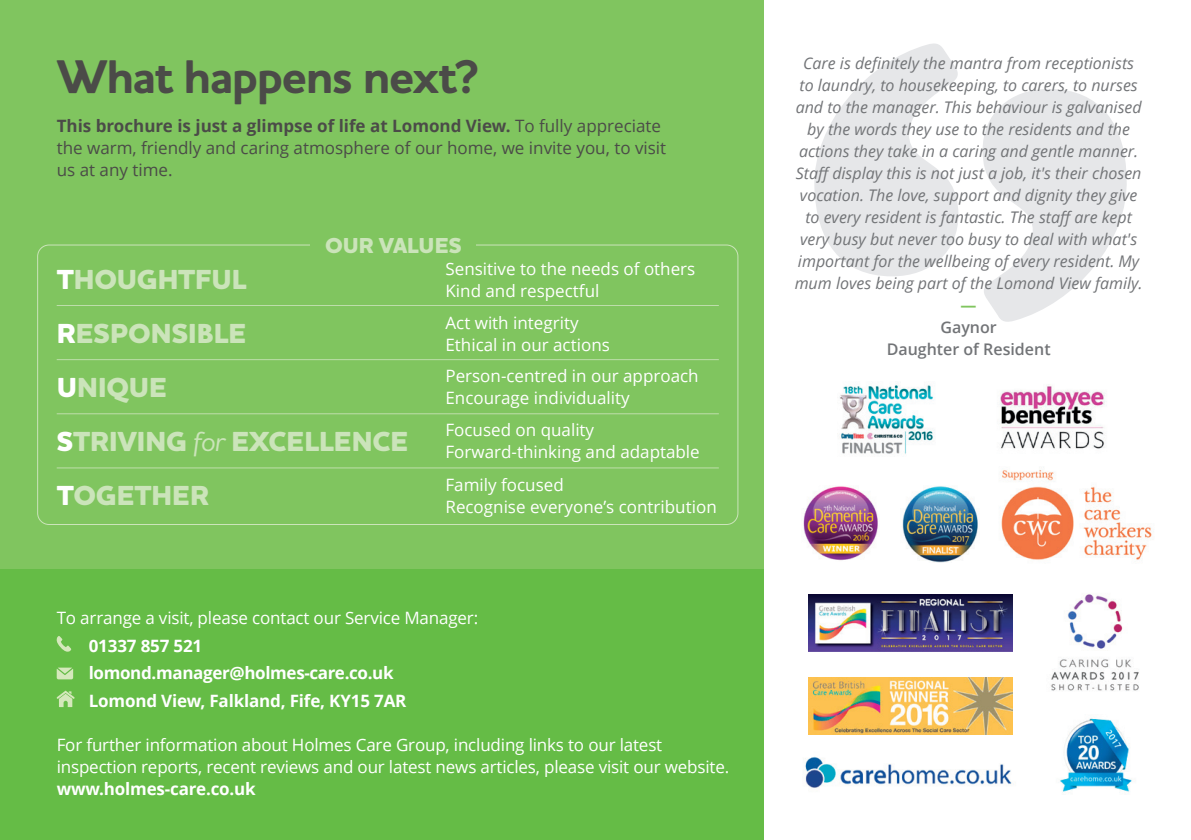
<style>
.page{position:relative;width:1191px;height:840px;background:#fff}
.page>*{position:absolute;margin:0;border:0;box-sizing:border-box;transform-origin:0 0}
.t1{font:700 48px "Houschka Pro";letter-spacing:-.03em;color:#4b4b48}
.t2{font:800 28px/54px "Houschka Pro";letter-spacing:-.005em;color:#cbe4ba}
.t3{font:800 22px "Houschka Pro";letter-spacing:-.005em;color:#cbe4ba}
.t4{font:17px/22px "Open Sans";color:#fff}
.t5{font:17px/22px "Open Sans";color:#4b4b48}
.t6{font:700 17px/27.6px "Open Sans";letter-spacing:-.01em;color:#fff}
.t7{font:italic 16px/22px "Open Sans";color:#727477;text-align:center}
.t8{font:600 16px/22px "Open Sans";color:#727477;text-align:center}
.t9{font:700 16px "Open Sans";color:#80c55f}
.s1{font-weight:700}
.s2{color:#fff}
.s3{font-weight:500;font-style:italic}
</style>
<div class="page">
<div style="left:0;top:0;width:763px;height:839px;background:#80c55f"></div>
<div style="left:0;top:569px;width:763px;height:270px;background:#65bc46"></div>
<svg style="left:814px;top:43px;width:144px;height:233px"></svg>
<svg style="left:982px;top:89px;width:145px;height:233px"></svg>
<svg style="left:57px;top:636px;width:14px;height:15px"></svg>
<svg style="left:57px;top:667px;width:16px;height:12px"></svg>
<svg style="left:57px;top:690px;width:18px;height:16px"></svg>
<img style="left:803px;top:756px;width:211px;height:33px">
<img style="left:803px;top:486px;width:75px;height:75px">
<img style="left:808px;top:677px;width:204px;height:57px">
<img style="left:839px;top:385px;width:94px;height:69px">
<img style="left:1051px;top:594px;width:88px;height:97px">
<img style="left:902px;top:486px;width:76px;height:75px">
<img style="left:1000px;top:384px;width:105px;height:65px">
<img style="left:808px;top:594px;width:204px;height:57px">
<img style="left:1060px;top:718px;width:72px;height:75px">
<img style="left:1001px;top:467px;width:151px;height:93px">
<hr style="left:57px;top:305px;width:662px;height:1px;background:#bedeab">
<hr style="left:57px;top:359px;width:662px;height:1px;background:#bedeab">
<hr style="left:57px;top:413px;width:662px;height:1px;background:#bedeab">
<hr style="left:57px;top:467px;width:662px;height:1px;background:#bedeab">
<h1 class="t1" style="left:57px;top:46px;width:424px">What happens next?</h1>
<p class="t5" style="left:57px;top:115px;width:611px"><span class="s1">This brochure is just a glimpse of life at Lomond View.</span> To fully appreciate the warm, friendly and caring atmosphere of our home, we invite you, to visit us at any time.</p>
<h3 class="t3" style="left:325px;top:231px;width:138px">OUR VALUES</h3>
<h2 class="t2" style="left:57px;top:253px;width:353px"><span class="s2">T</span>HOUGHTFUL<br><span class="s2">R</span>ESPONSIBLE<br><span class="s2">U</span>NIQUE<br><span class="s2">S</span>TRIVING <span class="s3">for</span> EXCELLENCE<br><span class="s2">T</span>OGETHER</h2>
<p class="t4" style="left:445px;top:257px;width:251px">Sensitive to the needs of others<br>Kind and respectful</p>
<p class="t4" style="left:445px;top:311px;width:166px">Act with integrity<br>Ethical in our actions</p>
<p class="t4" style="left:445px;top:364px;width:255px">Person-centred in our approach<br>Encourage individuality</p>
<p class="t4" style="left:445px;top:418px;width:256px">Focused on quality<br>Forward-thinking and adaptable</p>
<p class="t4" style="left:445px;top:473px;width:273px">Family focused<br>Recognise everyone’s contribution</p>
<p class="t4" style="left:57px;top:606px;width:423px">To arrange a visit, please contact our Service Manager:</p>
<p class="t6" style="left:89px;top:631px;width:319px">01337 857 521 lomond.manager@holmes-care.co.uk<br>Lomond View, Falkland, Fife, KY15 7AR</p>
<p class="t4" style="left:57px;top:733px;width:674px">For further information about Holmes Care Group, including links to our latest inspection reports, recent reviews and our latest news articles, please visit our website.</p>
<p class="t6" style="left:57px;top:774px;width:201px">www.holmes-care.co.uk</p>
<p class="t7" style="left:794px;top:52px;width:349px">Care is definitely the mantra from receptionists to laundry, to housekeeping, to carers, to nurses and to the manager. This behaviour is galvanised by the words they use to the residents and the actions they take in a caring and gentle manner.<br>Staffdisplay this is not just a job, it's their chosen vocation. The love, support and dignity they give to every resident is fantastic. The staffare kept very busy but never too busy to deal with what's important for the wellbeing of every resident. My mum loves being part of the Lomond View family.</p>
<p class="t9" style="left:960px;top:294px;width:17px">—</p>
<p class="t8" style="left:886px;top:316px;width:165px">Gaynor<br>Daughter of Resident</p>
</div>
